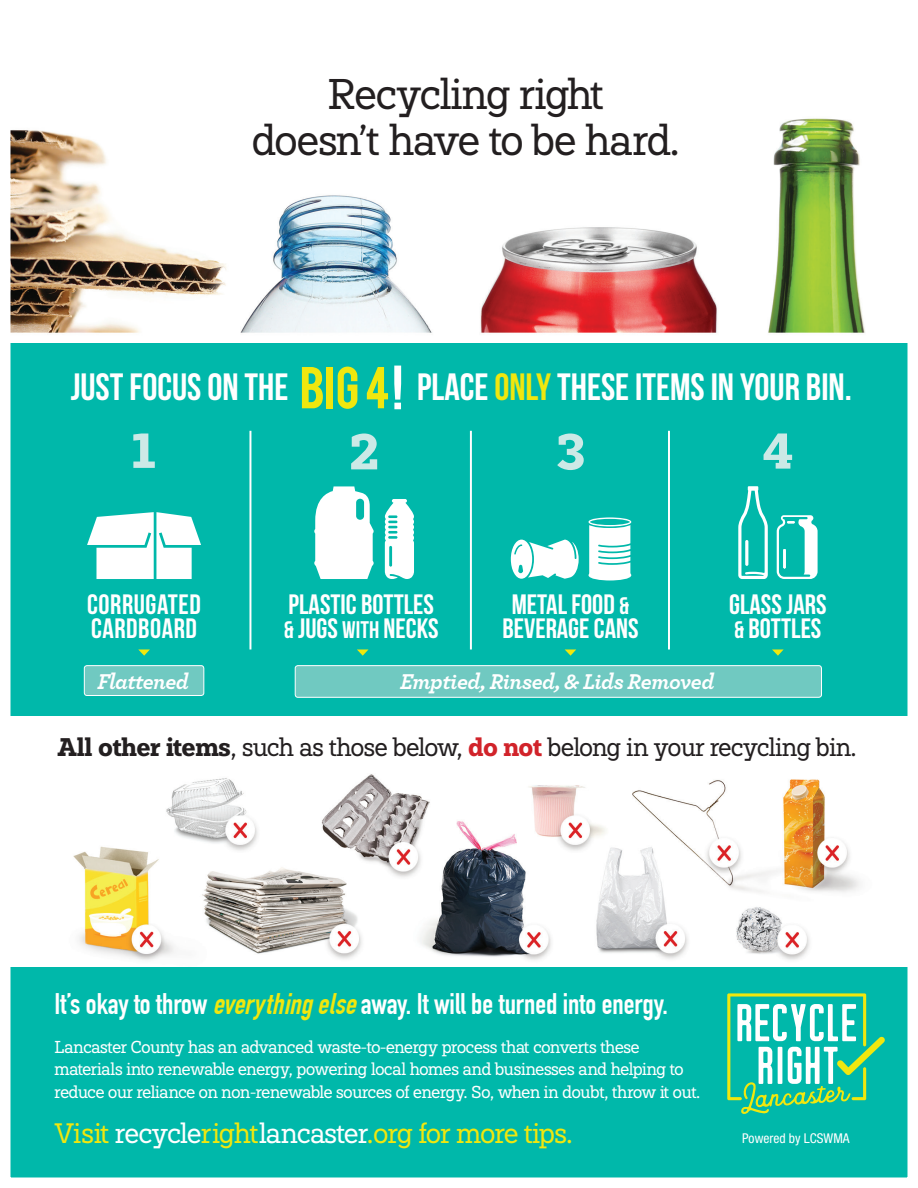
<style>
.page{position:relative;width:918px;height:1188px;background:#fff}
.page>*{position:absolute;margin:0;border:0;box-sizing:border-box;transform-origin:0 0}
.t1{font:62.4px "Bebas Neue";color:#fff}
.t2{font:42.9px/46.5px "Paul Slab Regular Trail";letter-spacing:-.025em;color:#231f20;text-align:center}
.t3{font:37.95px "Bebas Neue";color:#fff}
.t4{font:700 29.1px "DIN Condensed";color:#fff}
.t5{font:28.05px/24.3px "Bebas Neue";color:#fff}
.t6{font:28.05px "Paul Slab Regular Trail";letter-spacing:-.025em;color:#f0e70e}
.t7{font:28.05px/24.5px "Bebas Neue";letter-spacing:.02em;color:#fff}
.t8{font:25.5px "Paul Slab Regular Trail";letter-spacing:-.025em;color:#231f20}
.t9{font:italic 700 22.5px "Archer";letter-spacing:-.02em;color:#fff}
.t10{font:17.25px/22.5px "Paul Slab Regular Trail";letter-spacing:-.025em;color:#fff}
.t11{font:condensed 13.5px "Helvetica Neue";color:#fff}
.s1{color:#f0e70e}
.s2{font-size:24px}
.s3{font-family:"Paul Slab Bold Trail"}
.s4{font-family:"Paul Slab Bold Trail";color:#d1232a}
.s5{font-style:italic;color:#f0e70e}
.s6{color:#fff}
</style>
<div class="page">
<img style="left:11px;top:118px;width:896px;height:850px">
<div style="left:0;top:343px;width:918px;height:373px;background:#00b8aa"></div>
<div style="left:0;top:968px;width:918px;height:220px;background:#00b8aa"></div>
<svg style="left:727px;top:993px;width:158px;height:121px"></svg>
<svg style="left:302px;top:367px;width:21px;height:41px"></svg>
<div style="left:327px;top:367px;width:6px;height:41px;background:#f0e70e"></div>
<svg style="left:338px;top:367px;width:19px;height:42px"></svg>
<svg style="left:367px;top:367px;width:21px;height:41px"></svg>
<hr style="left:470px;top:431px;width:2px;height:219px;background:#fff">
<hr style="left:668px;top:431px;width:2px;height:219px;background:#fff">
<svg style="left:764px;top:433px;width:28px;height:36px"></svg>
<svg style="left:557px;top:433px;width:27px;height:37px"></svg>
<svg style="left:133px;top:434px;width:22px;height:34px"></svg>
<svg style="left:351px;top:434px;width:26px;height:35px"></svg>
<svg style="left:87px;top:512px;width:114px;height:67px"></svg>
<svg style="left:314px;top:486px;width:60px;height:93px;background:#d5f3f1"></svg>
<svg style="left:385px;top:499px;width:29px;height:80px;background:#d4f2f0"></svg>
<svg style="left:777px;top:515px;width:41px;height:64px"></svg>
<hr style="left:783px;top:549px;width:3px;height:19px;background:#fff">
<svg style="left:738px;top:486px;width:30px;height:93px"></svg>
<hr style="left:745px;top:540px;width:3px;height:26px;background:#fff;border-radius:2px">
<div style="left:84px;top:666px;width:120px;height:30px;background:#70c9c1;border-radius:3px"></div>
<div style="left:84px;top:665px;width:120px;height:31px;border:1px solid #fff;border-radius:3px"></div>
<hr style="left:249px;top:431px;width:2px;height:219px;background:#fff">
<div style="left:295px;top:666px;width:527px;height:31px;background:#70c9c1;border-radius:3px"></div>
<div style="left:295px;top:665px;width:527px;height:33px;border:1px solid #fff;border-radius:3px"></div>
<svg style="left:138px;top:649px;width:12px;height:7px"></svg>
<svg style="left:357px;top:649px;width:11px;height:7px"></svg>
<svg style="left:565px;top:649px;width:11px;height:7px"></svg>
<svg style="left:772px;top:649px;width:12px;height:7px"></svg>
<svg style="left:511px;top:540px;width:68px;height:39px"></svg>
<svg style="left:589px;top:517px;width:42px;height:63px;background:#c5eeeb"></svg>
<div style="left:0;top:0;width:918px;height:1188px;border:10px solid #fff"></div>
<h2 class="t2" style="left:252px;top:74px;width:429px">Recycling right<br>doesn’t have to be hard.</h2>
<h1 class="t1" style="left:392px;top:353px;width:13px">!</h1>
<h3 class="t3" style="left:71px;top:365px;width:219px">JUST FOCUS ON THE</h3>
<h3 class="t3" style="left:417px;top:365px;width:436px">PLACE <span class="s1">ONLY</span> THESE ITEMS IN YOUR BIN.</h3>
<h3 class="t7" style="left:87px;top:592px;width:115px">CORRUGATED<br>CARDBOARD</h3>
<h3 class="t5" style="left:284px;top:592px;width:156px">PLASTIC BOTTLES <span class="s2">&amp;</span> JUGS <span class="s2">WITH</span> NECKS</h3>
<h3 class="t5" style="left:502px;top:592px;width:138px;text-align:center">METAL FOOD <span class="s2">&amp;<br></span>BEVERAGE CANS</h3>
<h3 class="t5" style="left:729px;top:592px;width:99px">GLASS JARS <span class="s2">&amp;</span> BOTTLES</h3>
<h3 class="t9" style="left:98px;top:663px;width:93px">Flattened</h3>
<h3 class="t9" style="left:400px;top:663px;width:316px">Emptied, Rinsed, &amp; Lids Removed</h3>
<h3 class="t8" style="left:58px;top:737px;width:801px"><span class="s3">All other items</span>, such as those below, <span class="s4">do not</span> belong in your recycling bin.</h3>
<h3 class="t4" style="left:55px;top:987px;width:615px">It’s okay to throw <span class="s5">everythingelse</span>away. It will be turned into energy.</h3>
<p class="t10" style="left:55px;top:1037px;width:647px">Lancaster County has an advanced waste-to-energy process that converts these materials into renewable energy, powering local homes and businesses and helping to reduce our reliance on non-renewable sources of energy. So, when in doubt, throw it out.</p>
<h3 class="t6" style="left:55px;top:1122px;width:520px">Visit <span class="s6">recycle</span>right<span class="s6">lancaster</span>.org for more tips.</h3>
<p class="t11" style="left:742px;top:1131px;width:109px">Powered by LCSWMA</p>
</div>
